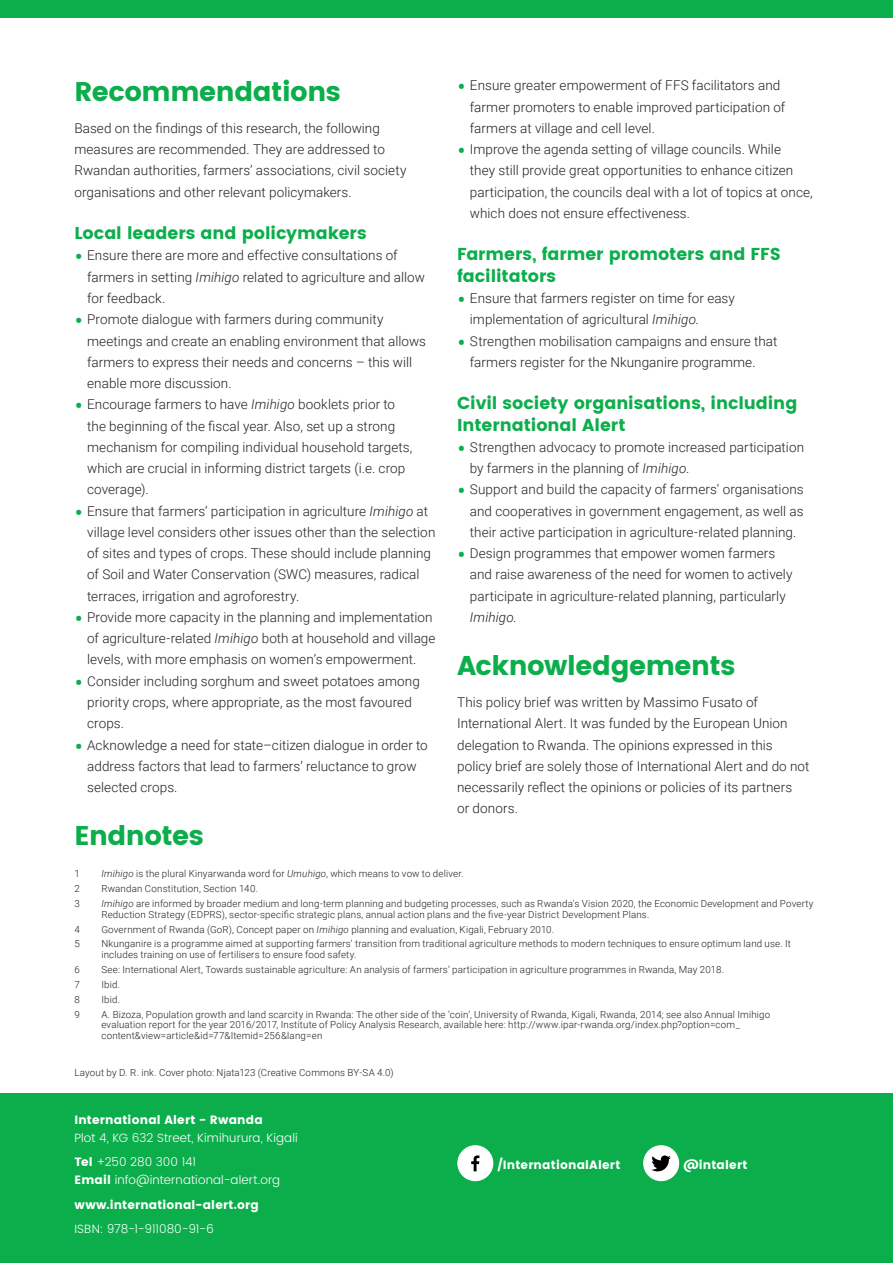
<style>
.page{position:relative;width:893px;height:1263px;background:#fff}
.page>*{position:absolute;margin:0;border:0;box-sizing:border-box;transform-origin:0 0}
.H2_-_18pt_-_1_or_3_l{font:27px "Poppins";letter-spacing:-.015em;color:#0cae4c}
.H3_-_11_5_pt{font:17.25px/21.8px "Poppins";color:#0cae4c}
.Body{font:300 13.5px/21.3px "Roboto";letter-spacing:.005em;color:#231f20}
.Body-2{font:300 12px/18px "Poppins";letter-spacing:.01em;color:#fff}
.Body-3{font:12px "Poppins";letter-spacing:.015em;color:#fff}
.Body-4{font:300 12px "Poppins";letter-spacing:-.01em;color:#fff}
.Endnotes{font:300 9.75px/10.6px "Roboto";letter-spacing:.015em;color:#231f20}
.Image_Credit{font:300 9.75px "Roboto";letter-spacing:.015em;color:#231f20}
.s1{font-size:27px;color:#0cae4c}
.s2{font-style:italic}
.s3{font-weight:400}
</style>
<div class="page">
<div style="left:0;top:1093px;width:893px;height:170px;background:#0cae4c"></div>
<div style="left:458px;top:1146px;width:35px;height:34px;background:#fff;border-radius:50%"></div>
<svg style="left:471px;top:1155px;width:8px;height:16px"></svg>
<div style="left:457px;top:1145px;width:36px;height:36px;border:1px solid #fff;border-radius:50%"></div>
<div style="left:644px;top:1146px;width:35px;height:34px;background:#fff;border-radius:50%"></div>
<svg style="left:652px;top:1155px;width:19px;height:16px"></svg>
<div style="left:643px;top:1145px;width:36px;height:36px;border:1px solid #fff;border-radius:50%"></div>
<div style="left:0;top:0;width:893px;height:18px;background:#0cae4c"></div>
<p class="H2_-_18pt_-_1_or_3_l" style="left:74px;top:76px;width:268px">Recommendations</p>
<p class="Body" style="left:74px;top:117px;width:334px">Based on the findings of this research, the following measures are recommended. They are addressed to Rwandan authorities, farmers’ associations, civil society organisations and other relevant policymakers.</p>
<p class="H3_-_11_5_pt" style="left:74px;top:222px;width:294px">Local leaders and policymakers</p>
<p class="Body" style="left:87px;top:244px;width:339px;text-indent:-13px"><span class="s1">•</span> Ensure there are more and effective consultations of farmers in setting <span class="s2">Imihigo</span> related to agriculture and allow for feedback.</p>
<p class="Body" style="left:87px;top:308px;width:340px;text-indent:-13px"><span class="s1">•</span> Promote dialogue with farmers during community meetings and create an enabling environment that allows farmers to express their needs and concerns – this will enable more discussion.</p>
<p class="Body" style="left:87px;top:393px;width:327px;text-indent:-13px"><span class="s1">•</span> Encourage farmers to have <span class="s2">Imihigo</span> booklets prior to the beginning of the fiscal year. Also, set up a strong mechanism for compiling individual household targets, which are crucial in informing district targets (i.e. crop coverage).</p>
<p class="Body" style="left:87px;top:500px;width:350px;text-indent:-13px"><span class="s1">•</span> Ensure that farmers’ participation in agriculture <span class="s2">Imihigo</span> at village level considers other issues other than the selection of sites and types of crops. These should include planning of Soil and Water Conservation (SWC) measures, radical terraces, irrigation and agroforestry.</p>
<p class="Body" style="left:87px;top:606px;width:350px;text-indent:-13px"><span class="s1">•</span> Provide more capacity in the planning and implementation of agriculture-related <span class="s2">Imihigo</span> both at household and village levels, with more emphasis on women’s empowerment.</p>
<p class="Body" style="left:87px;top:670px;width:334px;text-indent:-13px"><span class="s1">•</span> Consider including sorghum and sweet potatoes among priority crops, where appropriate, as the most favoured crops.</p>
<p class="Body" style="left:87px;top:733px;width:342px;text-indent:-13px"><span class="s1">•</span> Acknowledge a need for state–citizen dialogue in order to address factors that lead to farmers’ reluctance to grow selected crops.</p>
<p class="H2_-_18pt_-_1_or_3_l" style="left:74px;top:820px;width:131px">Endnotes</p>
<p class="Body" style="left:470px;top:74px;width:317px;text-indent:-13px"><span class="s1">•</span> Ensure greater empowerment of FFS facilitators and farmer promoters to enable improved participation of farmers at village and cell level.</p>
<p class="Body" style="left:470px;top:138px;width:344px;text-indent:-13px"><span class="s1">•</span> Improve the agenda setting of village councils. While<br>they still provide great opportunities to enhance citizen participation, the councils deal with a lot of topics at once, which does not ensure effectiveness.</p>
<p class="H3_-_11_5_pt" style="left:457px;top:244px;width:325px">Farmers, farmer promoters and FFS facilitators</p>
<p class="Body" style="left:470px;top:287px;width:267px;text-indent:-13px"><span class="s1">•</span> Ensure that farmers register on time for easy implementation of agricultural <span class="s2">Imihigo</span>.</p>
<p class="Body" style="left:470px;top:330px;width:309px;text-indent:-13px"><span class="s1">•</span> Strengthen mobilisation campaigns and ensure that farmers register for the Nkunganire programme.</p>
<p class="H3_-_11_5_pt" style="left:457px;top:392px;width:342px">Civil society organisations, including<br>International Alert</p>
<p class="Body" style="left:470px;top:436px;width:336px;text-indent:-13px"><span class="s1">•</span> Strengthen advocacy to promote increased participation by farmers in the planning of <span class="s2">Imihigo</span>.</p>
<p class="Body" style="left:470px;top:478px;width:335px;text-align:justify;text-indent:-13px"><span class="s1">•</span> Support and build the capacity of farmers’ organisations and cooperatives in government engagement, as well as their active participation in agriculture-related planning.</p>
<p class="Body" style="left:470px;top:542px;width:324px;text-indent:-13px"><span class="s1">•</span> Design programmes that empower women farmers and raise awareness of the need for women to actively participate in agriculture-related planning, particularly <span class="s2">Imihigo</span>.</p>
<p class="H2_-_18pt_-_1_or_3_l" style="left:457px;top:650px;width:280px">Acknowledgements</p>
<p class="Body" style="left:457px;top:691px;width:354px">This policy brief was written by Massimo Fusato of International Alert. It was funded by the European Union delegation to Rwanda. The opinions expressed in this policy brief are solely those of International Alert and do not necessarily reflect the opinions or policies of its partners<br>or donors.</p>
<p class="Endnotes" style="left:74px;top:868px;width:7px">1</p>
<p class="Endnotes" style="left:101px;top:868px;width:364px"><span class="s2">Imihigo</span> is the plural Kinyarwanda word for <span class="s2">Umuhigo</span>, which means to vow to deliver.</p>
<p class="Endnotes" style="left:74px;top:883px;width:7px">2</p>
<p class="Endnotes" style="left:101px;top:883px;width:158px">Rwandan Constitution, Section 140.</p>
<p class="Endnotes" style="left:74px;top:898px;width:7px">3</p>
<p class="Endnotes" style="left:101px;top:898px;width:714px"><span class="s2">Imihigo</span> are informed by broader medium and long-term planning and budgeting processes, such as Rwanda’s Vision 2020, the Economic Development and Poverty<br>Reduction Strategy (EDPRS), sector-specific strategic plans, annual action plans and the five-year District Development Plans.</p>
<p class="Endnotes" style="left:74px;top:923px;width:7px">4</p>
<p class="Endnotes" style="left:101px;top:923px;width:454px">Government of Rwanda (GoR), Concept paper on <span class="s2">Imihigo</span> planning and evaluation, Kigali, February 2010.</p>
<p class="Endnotes" style="left:74px;top:938px;width:7px">5</p>
<p class="Endnotes" style="left:101px;top:938px;width:691px">Nkunganire is a programme aimed at supporting farmers’ transition from traditional agriculture methods to modern techniques to ensure optimum land use. It includes training on use of fertilisers to ensure food safety.</p>
<p class="Endnotes" style="left:74px;top:964px;width:7px">6</p>
<p class="Endnotes" style="left:101px;top:964px;width:624px">See: International Alert, Towards sustainable agriculture: An analysis of farmers’ participation in agriculture programmes in Rwanda, May 2018.</p>
<p class="Endnotes" style="left:74px;top:979px;width:7px">7</p>
<p class="Endnotes" style="left:101px;top:979px;width:20px">Ibid.</p>
<p class="Endnotes" style="left:74px;top:993px;width:7px">8</p>
<p class="Endnotes" style="left:101px;top:993px;width:20px">Ibid.</p>
<p class="Endnotes" style="left:74px;top:1008px;width:7px">9</p>
<p class="Endnotes" style="left:101px;top:1008px;width:670px">A. Bizoza, Population growth and land scarcity in Rwanda: The other side of the ‘coin’, University of Rwanda, Kigali, Rwanda, 2014; see also Annual Imihigo evaluation report for the year 2016/2017, Institute of Policy Analysis Research, available here: http://www.ipar-rwanda.org/index.php?option=com_ content&amp;view=article&amp;id=77&amp;Itemid=256&amp;lang=en</p>
<p class="Image_Credit" style="left:74px;top:1065px;width:321px">Layout by D. R. ink. Cover photo: Njata123 (Creative Commons BY-SA 4.0)</p>
<p class="Body-2" style="left:74px;top:1111px;width:225px"><span class="s3">International Alert - Rwanda<br></span>Plot 4, KG 632 Street, Kimihurura, Kigali</p>
<p class="Body-4" style="left:74px;top:1154px;width:123px"><span class="s3">Tel</span> +250 280 300 141</p>
<p class="Body-2" style="left:74px;top:1172px;width:207px"><span class="s3">Email</span> info@international-alert.org</p>
<p class="Body-3" style="left:74px;top:1198px;width:186px">www.international-alert.org</p>
<p class="Body-2" style="left:74px;top:1220px;width:141px">ISBN: 978-1-911080-91-6</p>
<p class="Body-3" style="left:497px;top:1158px;width:124px">/InternationalAlert</p>
<p class="Body-3" style="left:683px;top:1158px;width:66px">@intalert</p>
</div>
